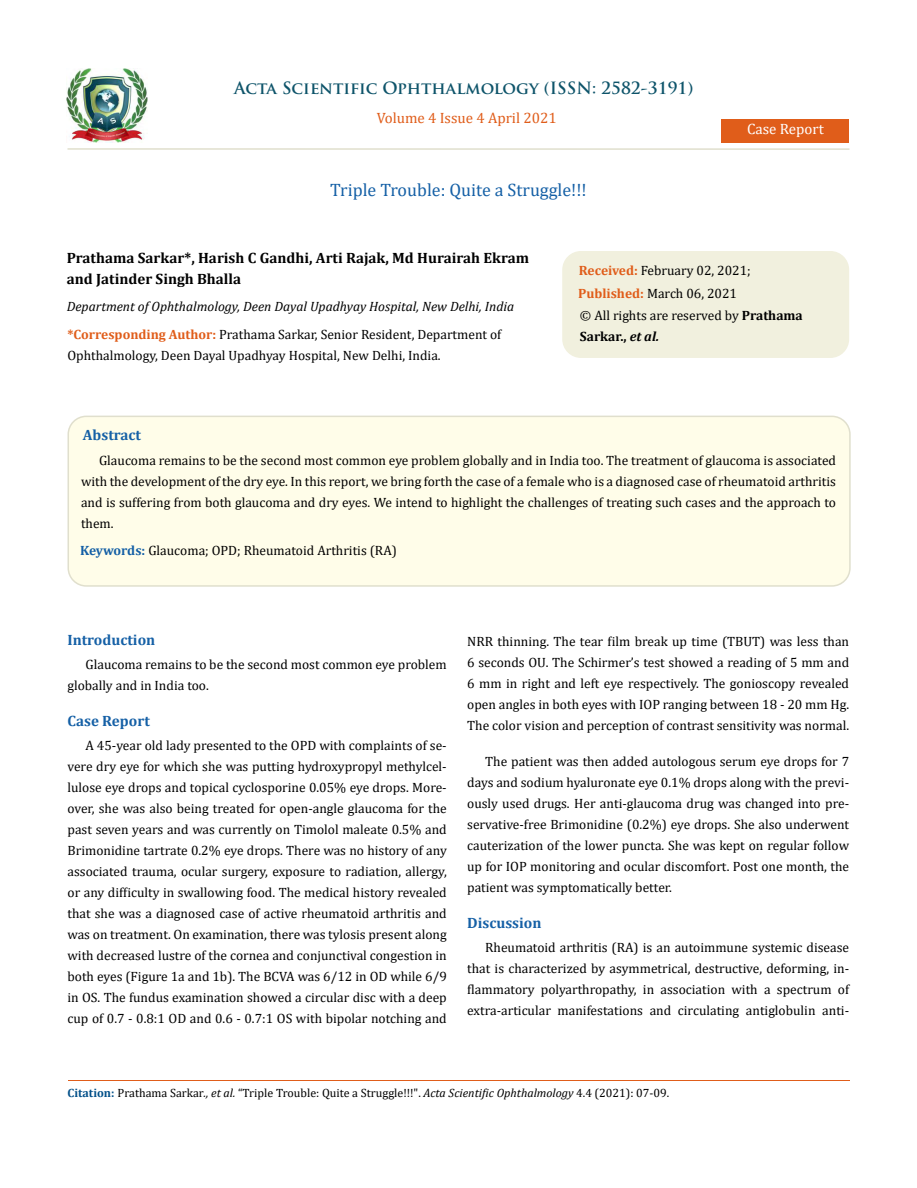
<style>
.page{position:relative;width:917px;height:1188px;background:#fff}
.page>*{position:absolute;margin:0;border:0;box-sizing:border-box;transform-origin:0 0}
.t1{font:18px "Cambria";color:#1560a6}
.t2{font:700 16.5px "Trajan Pro";color:#0e546a}
.t3{font:700 15px/21px "Cambria";color:#000}
.t4{font:700 15px "Cambria";color:#1560a6}
.t5{font:15px "Cambria";color:#e05d1a}
.t6{font:15px "Cambria";color:#fff}
.t7{font:13.5px/21px "Cambria";color:#000;text-align:justify}
.t8{font:italic 13.5px/28px "Cambria";color:#000}
.t9{font:12px "Cambria";color:#000}
.s1{font-weight:700;font-style:normal;color:#e05d1a}
.s2{font-style:normal}
.s3{font-weight:700;color:#e05d1a}
.s4{font-weight:700}
.s5{font-weight:700;font-style:italic}
.s6{font-weight:700;color:#1560a6}
.s7{font-weight:700;color:#035089}
.s8{font-style:italic}
</style>
<div class="page">
<img style="left:67px;top:68px;width:80px;height:74px">
<div style="left:721px;top:119px;width:128px;height:23px;background:#e05d1a"></div>
<div style="left:563px;top:252px;width:285px;height:105px;background:#f1f0de;border-radius:18px"></div>
<div style="left:562px;top:251px;width:287px;height:107px;border:2px solid #f1f0de;border-radius:18px"></div>
<div style="left:68px;top:416px;width:781px;height:170px;background:#fffde9;border-radius:18px"></div>
<div style="left:67px;top:416px;width:783px;height:171px;border:2px solid #e0dfcd;border-radius:18px"></div>
<hr style="left:68px;top:1081px;width:781px;height:1px;background:#e05d1a">
<hr style="left:67px;top:148px;width:782px;height:2px;background:#e0dfcd">
<p class="t2" style="left:234px;top:77px;width:461px">Acta Scientific Ophthalmology (ISSN: 2582-3191)</p>
<p class="t5" style="left:376px;top:109px;width:182px">Volume 4 Issue 4 April 2021</p>
<h1 class="t1" style="left:330px;top:180px;width:258px">Triple Trouble: Quite a Struggle!!!</h1>
<p class="t6" style="left:747px;top:120px;width:78px">Case Report</p>
<p class="t3" style="left:67px;top:247px;width:464px">Prathama Sarkar*, Harish C Gandhi, Arti Rajak, Md Hurairah Ekram and Jatinder Singh Bhalla</p>
<p class="t8" style="left:67px;top:292px;width:449px">Department of Ophthalmology, Deen Dayal Upadhyay Hospital, New Delhi, India <span class="s1">*Corresponding Author:</span> <span class="s2">Prathama Sarkar, Senior Resident, Department of</span></p>
<p class="t7" style="left:67px;top:345px;width:375px">Ophthalmology, Deen Dayal Upadhyay Hospital, New Delhi, India.</p>
<p class="t7" style="left:578px;top:259px;width:174px;line-height:23px"><span class="s3">Received:</span> February 02, 2021;<br><span class="s3">Published:</span> March 06, 2021</p>
<p class="t7" style="left:580px;top:304px;width:224px">© All rights are reserved by <span class="s4">Prathama<br>Sarkar.,</span> <span class="s5">et al.</span></p>
<p class="t4" style="left:83px;top:424px;width:60px">Abstract</p>
<p class="t7" style="left:81px;top:450px;width:756px;text-indent:18px">Glaucoma remains to be the second most common eye problem globally and in India too. The treatment of glaucoma is associated with the development of the dry eye. In this report, we bring forth the case of a female who is a diagnosed case of rheumatoid arthritis and is suffering from both glaucoma and dry eyes. We intend to highlight the challenges of treating such cases and the approach to them.</p>
<p class="t7" style="left:80px;top:540px;width:318px"><span class="s6">Keywords:</span> Glaucoma; OPD; Rheumatoid Arthritis (RA)</p>
<p class="t4" style="left:67px;top:630px;width:89px">Introduction</p>
<p class="t7" style="left:67px;top:654px;width:381px;text-indent:18px">Glaucoma remains to be the second most common eye problem globally and in India too.</p>
<p class="t4" style="left:67px;top:711px;width:84px">Case Report</p>
<p class="t7" style="left:67px;top:735px;width:381px;text-indent:18px">A 45-year old lady presented to the OPD with complaints of se&shy;vere dry eye for which she was putting hydroxypropyl methylcel&shy;lulose eye drops and topical cyclosporine 0.05% eye drops. More&shy;over, she was also being treated for open-angle glaucoma for the past seven years and was currently on Timolol maleate 0.5% and Brimonidine tartrate 0.2% eye drops. There was no history of any associated trauma, ocular surgery, exposure to radiation, allergy, or any difficulty in swallowing food. The medical history revealed that she was a diagnosed case of active rheumatoid arthritis and was on treatment. On examination, there was tylosis present along with decreased lustre of the cornea and conjunctival congestion in both eyes (Figure 1a and 1b). The BCVA was 6/12 in OD while 6/9 in OS. The fundus examination showed a circular disc with a deep cup of 0.7 - 0.8:1 OD and 0.6 - 0.7:1 OS with bipolar notching and</p>
<p class="t7" style="left:467px;top:631px;width:383px">NRR thinning. The tear film break up time (TBUT) was less than 6 seconds OU. The Schirmer’s test showed a reading of 5 mm and 6 mm in right and left eye respectively. The gonioscopy revealed open angles in both eyes with IOP ranging between 18 - 20 mm Hg.<br>The color vision and perception of contrast sensitivity was normal.</p>
<p class="t7" style="left:467px;top:751px;width:383px;text-indent:18px">The patient was then added autologous serum eye drops for 7 days and sodium hyaluronate eye 0.1% drops along with the previ&shy;ously used drugs. Her anti-glaucoma drug was changed into pre&shy;servative-free Brimonidine (0.2%) eye drops. She also underwent cauterization of the lower puncta. She was kept on regular follow up for IOP monitoring and ocular discomfort. Post one month, the patient was symptomatically better.</p>
<p class="t4" style="left:467px;top:912px;width:76px">Discussion</p>
<p class="t7" style="left:467px;top:936px;width:383px;text-indent:18px">Rheumatoid arthritis (RA) is an autoimmune systemic disease that is characterized by asymmetrical, destructive, deforming, in&shy;flammatory polyarthropathy, in association with a spectrum of extra-articular manifestations and circulating antiglobulin anti-</p>
<p class="t9" style="left:68px;top:1086px;width:603px"><span class="s7">Citation:</span> Prathama Sarkar<span class="s8">., et al.</span> “Triple Trouble: Quite a Struggle!!!". <span class="s8">Acta Scientific Ophthalmology</span> 4.4 (2021): 07-09.</p>
</div>
